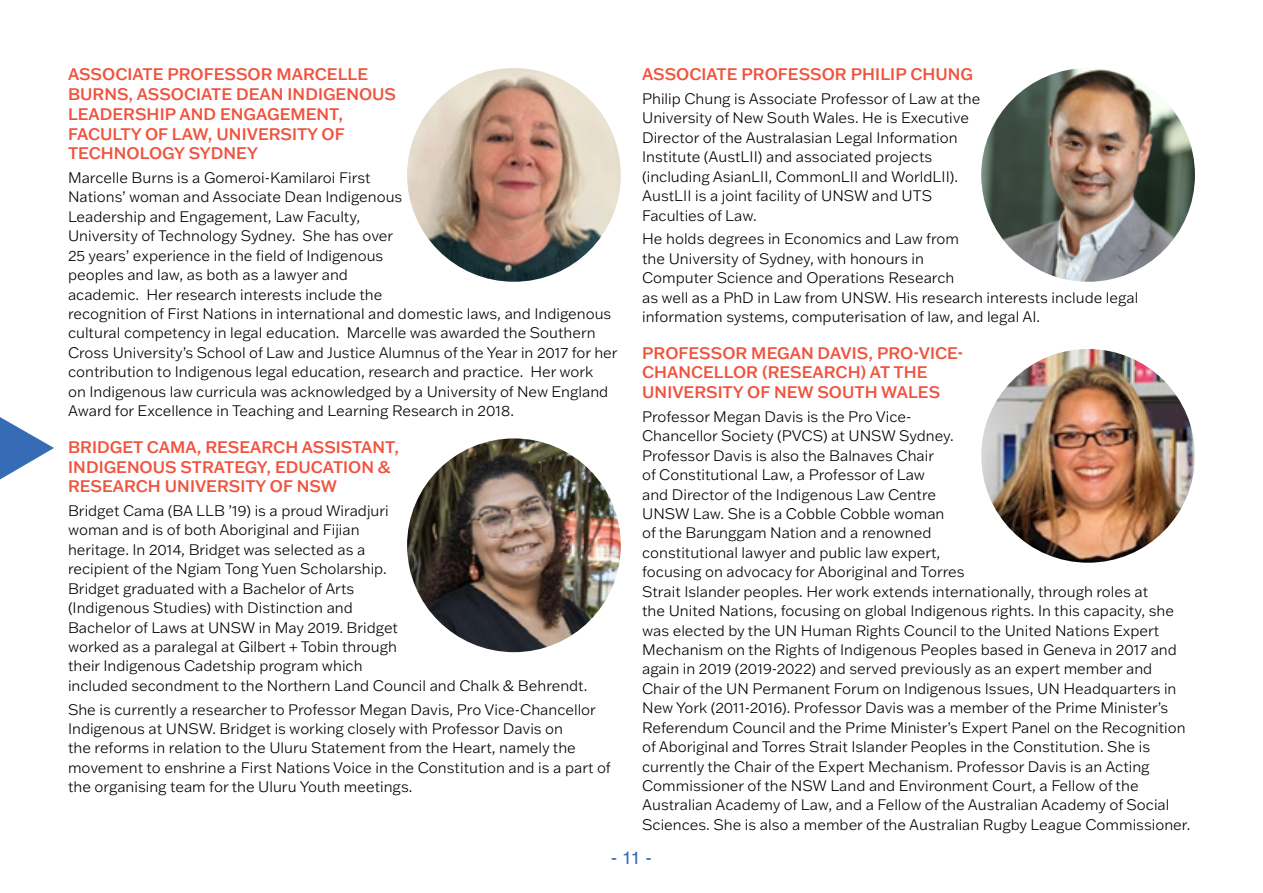
<style>
.page{position:relative;width:1263px;height:893px;background:#fff}
.page>*{position:absolute;margin:0;border:0;box-sizing:border-box;transform-origin:0 0}
.t1{font:18px "Helvetica";color:#336cb5}
.t2{font:500 16.5px/19.8px "Franklin Gothic ATF";color:#f0533e}
.t3{font:300 15px/19.5px "Franklin Gothic ATF";color:#000}
</style>
<div class="page">
<img style="left:981px;top:68px;width:214px;height:214px;border-radius:107px">
<img style="left:981px;top:349px;width:214px;height:214px;border-radius:107px">
<img style="left:407px;top:68px;width:214px;height:214px;border-radius:107px">
<img style="left:407px;top:438px;width:214px;height:214px;border-radius:107px">
<svg style="left:0;top:417px;width:54px;height:62px"></svg>
<p class="t2" style="left:68px;top:64px;width:329px">ASSOCIATE PROFESSOR MARCELLE<br>BURNS, ASSOCIATE DEAN INDIGENOUS<br>LEADERSHIP AND ENGAGEMENT,<br>FACULTY OF LAW, UNIVERSITY OF<br>TECHNOLOGY SYDNEY</p>
<p class="t3" style="left:68px;top:167px;width:551px">Marcelle Burns is a Gomeroi-Kamilaroi First<br>Nations’ woman and Associate Dean Indigenous<br>Leadership and Engagement, Law Faculty,<br>University of Technology Sydney. She has over<br>25 years’ experience in the field of Indigenous<br>peoples and law, as both as a lawyer and<br>academic. Her research interests include the<br>recognition of First Nations in international and domestic laws, and Indigenous cultural competency in legal education. Marcelle was awarded the Southern Cross University’s School of Law and Justice Alumnus of the Year in 2017 for her contribution to Indigenous legal education, research and practice. Her work<br>on Indigenous law curricula was acknowledged by a University of New England Award for Excellence in Teaching and Learning Research in 2018.</p>
<p class="t2" style="left:68px;top:437px;width:332px">BRIDGET CAMA, RESEARCH ASSISTANT,<br>INDIGENOUS STRATEGY, EDUCATION &amp;<br>RESEARCH UNIVERSITY OF NSW</p>
<p class="t3" style="left:68px;top:500px;width:521px">Bridget Cama (BA LLB ’19) is a proud Wiradjuri<br>woman and is of both Aboriginal and Fijian<br>heritage. In 2014, Bridget was selected as a<br>recipient of the Ngiam Tong Yuen Scholarship.<br>Bridget graduated with a Bachelor of Arts<br>(Indigenous Studies) with Distinction and<br>Bachelor of Laws at UNSW in May 2019. Bridget<br>worked as a paralegal at Gilbert + Tobin through<br>their Indigenous Cadetship program which<br>included secondment to the Northern Land Council and Chalk &amp; Behrendt.</p>
<p class="t3" style="left:68px;top:699px;width:544px">She is currently a researcher to Professor Megan Davis, Pro Vice-Chancellor Indigenous at UNSW. Bridget is working closely with Professor Davis on<br>the reforms in relation to the Uluru Statement from the Heart, namely the movement to enshrine a First Nations Voice in the Constitution and is a part of the organising team for the Uluru Youth meetings.</p>
<p class="t2" style="left:642px;top:64px;width:332px">ASSOCIATE PROFESSOR PHILIP CHUNG</p>
<p class="t3" style="left:642px;top:89px;width:340px">Philip Chung is Associate Professor of Law at the University of New South Wales. He is Executive Director of the Australasian Legal Information Institute (AustLII) and associated projects (including AsianLII, CommonLII and WorldLII).<br>AustLII is a joint facility of UNSW and UTS Faculties of Law.</p>
<p class="t3" style="left:642px;top:229px;width:498px">He holds degrees in Economics and Law from<br>the University of Sydney, with honours in<br>Computer Science and Operations Research<br>as well as a PhD in Law from UNSW. His research interests include legal information systems, computerisation of law, and legal AI.</p>
<p class="t2" style="left:642px;top:342px;width:323px">PROFESSOR MEGAN DAVIS, PRO-VICE-<br>CHANCELLOR (RESEARCH) AT THE<br>UNIVERSITY OF NEW SOUTH WALES</p>
<p class="t3" style="left:642px;top:406px;width:550px">Professor Megan Davis is the Pro Vice-<br>Chancellor Society (PVCS) at UNSW Sydney.<br>Professor Davis is also the Balnaves Chair<br>of Constitutional Law, a Professor of Law<br>and Director of the Indigenous Law Centre<br>UNSW Law. She is a Cobble Cobble woman<br>of the Barunggam Nation and a renowned<br>constitutional lawyer and public law expert,<br>focusing on advocacy for Aboriginal and Torres<br>Strait Islander peoples. Her work extends internationally, through roles at<br>the United Nations, focusing on global Indigenous rights. In this capacity, she was elected by the UN Human Rights Council to the United Nations Expert Mechanism on the Rights of Indigenous Peoples based in Geneva in 2017 and again in 2019 (2019-2022) and served previously as an expert member and Chair of the UN Permanent Forum on Indigenous Issues, UN Headquarters in New York (2011-2016). Professor Davis was a member of the Prime Minister’s Referendum Council and the Prime Minister’s Expert Panel on the Recognition of Aboriginal and Torres Strait Islander Peoples in the Constitution. She is currently the Chair of the Expert Mechanism. Professor Davis is an Acting Commissioner of the NSW Land and Environment Court, a Fellow of the Australian Academy of Law, and a Fellow of the Australian Academy of Social Sciences. She is also a member of the Australian Rugby League Commissioner.</p>
<p class="t1" style="left:611px;top:844px;width:42px">- 11 -</p>
</div>
